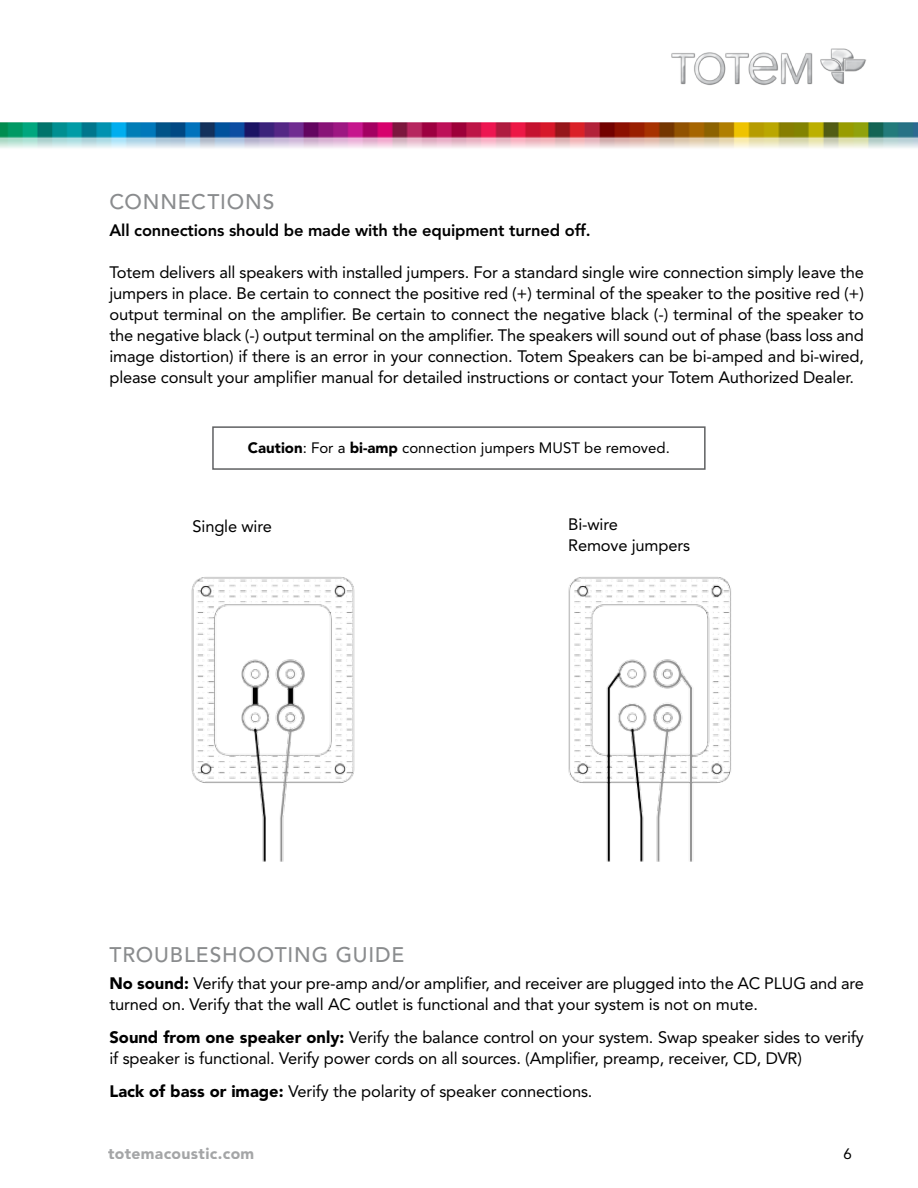
<style>
.page{position:relative;width:918px;height:1188px;background:#fff}
.page>*{position:absolute;margin:0;border:0;box-sizing:border-box;transform-origin:0 0}
.t1{font:500 21px "Avenir";letter-spacing:.255em;color:#8a8c8e}
.t2{font:16.5px/21px "Avenir";letter-spacing:-.01em;color:#000}
.t3{font:800 16.5px "Avenir";letter-spacing:-.01em;color:#000}
.t4{font:900 15.75px "Avenir";letter-spacing:.02em;color:#757779}
.t5{font:15px "Avenir";color:#000}
.s1{font-weight:900}
</style>
<div class="page">
<img style="left:671px;top:48px;width:195px;height:37px">
<img style="left:0;top:122px;width:918px;height:26px">
<div style="left:212px;top:426px;width:494px;height:44px;border:2px solid #5f6062"></div>
<img style="left:191px;top:577px;width:540px;height:285px">
<p class="t1" style="left:110px;top:189px;width:166px">CONNECTIONS</p>
<p class="t3" style="left:110px;top:220px;width:483px">All connections should be made with the equipment turned off.</p>
<p class="t2" style="left:110px;top:261px;width:756px;text-align:justify">Totem delivers all speakers with installed jumpers. For a standard single wire connection simply leave the jumpers in place. Be certain to connect the positive red (+) terminal of the speaker to the positive red (+) output terminal on the amplifier. Be certain to connect the negative black (-) terminal of the speaker to the negative black (-) output terminal on the amplifier. The speakers will sound out of phase (bass loss and image distortion) if there is an error in your connection. Totem Speakers can be bi-amped and bi-wired, please consult your amplifier manual for detailed instructions or contact your Totem Authorized Dealer.</p>
<p class="t5" style="left:248px;top:439px;width:423px"><span class="s1">Caution</span>: For a <span class="s1">bi-amp</span> connection jumpers MUST be removed.</p>
<p class="t2" style="left:193px;top:516px;width:81px">Single wire</p>
<p class="t2" style="left:568px;top:514px;width:123px">Bi-wire<br>Remove jumpers</p>
<p class="t1" style="left:110px;top:942px;width:296px">TROUBLESHOOTING GUIDE</p>
<p class="t2" style="left:109px;top:972px;width:756px"><span class="s1">No sound:</span> Verify that your pre-amp and/or amplifier, and receiver are plugged into the AC PLUG and are turned on. Verify that the wall AC outlet is functional and that your system is not on mute.</p>
<p class="t2" style="left:109px;top:1026px;width:756px"><span class="s1">Sound from one speaker only:</span> Verify the balance control on your system. Swap speaker sides to verify if speaker is functional. Verify power cords on all sources. (Amplifier, preamp, receiver, CD, DVR)</p>
<p class="t2" style="left:109px;top:1080px;width:485px"><span class="s1">Lack of bass or image:</span> Verify the polarity of speaker connections.</p>
<p class="t4" style="left:108px;top:1143px;width:148px">totemacoustic.com</p>
<p class="t5" style="left:844px;top:1145px;width:10px">6</p>
</div>
